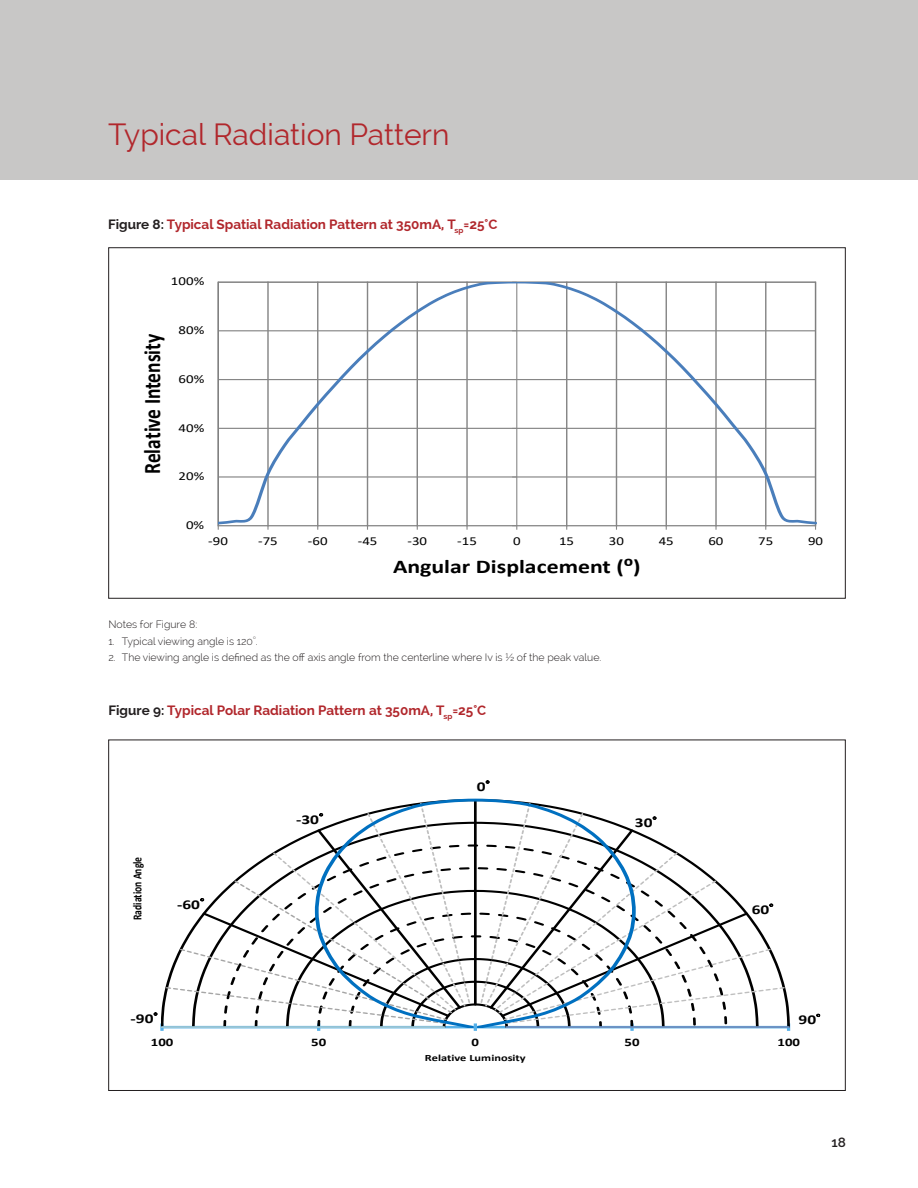
<style>
.page{position:relative;width:918px;height:1188px;background:#fff}
.page>*{position:absolute;margin:0;border:0;box-sizing:border-box;transform-origin:0 0}
.section_header{font:30px "Raleway";color:#b1272c}
.t1{font:700 23.85px "Calibri";color:#000;scale:.82 1}
.t2{font:700 19.5px "Calibri";color:#000;scale:1.22 1}
.main_text_block{font:700 13.5px "Raleway";color:#b1272c}
.t3{font:700 13.5px "Calibri";letter-spacing:-.005em;color:#000;scale:1.29 1}
.t4{font:600 13.5px "Raleway";color:#231f20}
.t5{font:700 12.3px "Calibri";color:#000;scale:.78 1}
.t6{font:12.15px "Calibri";color:#000;scale:1.22 1}
.t7{font:700 11.55px "Calibri";letter-spacing:.005em;color:#000;scale:1.29 1}
.main_text_block-2{font:300 10.5px "Raleway";color:#231f20}
.t8{font:700 9.6px "Calibri";color:#000;scale:1.29 1}
.s1{color:#231f20}
.s2{font-family:"P Ming Li U";font-weight:400}
</style>
<div class="page">
<div style="left:0;top:0;width:918px;height:180px;background:#c8c7c6"></div>
<svg style="left:218px;top:282px;width:599px;height:244px"></svg>
<svg style="left:161px;top:831px;width:629px;height:200px"></svg>
<hr style="left:162px;top:1026px;width:282px;height:2px;background:#9ac6d6">
<svg style="left:313px;top:798px;width:325px;height:230px"></svg>
<p class="section_header" style="left:108px;top:117px;width:343px">Typical Radiation Pattern</p>
<p class="main_text_block" style="left:108px;top:216px;width:391px"><span class="s1">Figure 8:</span> Typical Spatial Radiation Pattern at 350mA, T<sub>sp</sub>=25°C</p>
<p class="t6" style="left:171px;top:273px;width:29px">100%</p>
<p class="t1" style="left:135px;top:474px;width:173px;rotate:-90deg">Relative Intensity</p>
<p class="t6" style="left:179px;top:322px;width:23px">80%</p>
<p class="t6" style="left:179px;top:370px;width:23px">60%</p>
<p class="t6" style="left:179px;top:419px;width:23px">40%</p>
<p class="t6" style="left:179px;top:468px;width:23px">20%</p>
<p class="t6" style="left:186px;top:517px;width:16px">0%</p>
<p class="t6" style="left:208px;top:533px;width:18px">-90</p>
<p class="t6" style="left:258px;top:533px;width:18px">-75</p>
<p class="t6" style="left:308px;top:533px;width:18px">-60</p>
<p class="t6" style="left:358px;top:533px;width:18px">-45</p>
<p class="t6" style="left:407px;top:533px;width:18px">-30</p>
<p class="t6" style="left:457px;top:533px;width:18px">-15</p>
<p class="t6" style="left:513px;top:533px;width:8px">0</p>
<p class="t6" style="left:559px;top:533px;width:14px">15</p>
<p class="t6" style="left:609px;top:533px;width:14px">30</p>
<p class="t6" style="left:659px;top:533px;width:14px">45</p>
<p class="t6" style="left:708px;top:533px;width:14px">60</p>
<p class="t6" style="left:758px;top:533px;width:14px">75</p>
<p class="t6" style="left:808px;top:533px;width:14px">90</p>
<p class="t2" style="left:393px;top:553px;width:204px">Angular Displacement (⁰)</p>
<p class="main_text_block-2" style="left:108px;top:618px;width:90px">Notes for Figure 8:</p>
<p class="main_text_block-2" style="left:108px;top:635px;width:151px">1. Typical viewing angle is 120<sup>⁰</sup>.</p>
<p class="main_text_block-2" style="left:108px;top:651px;width:494px">2. The viewing angle is defined as the off axis angle from the centerline where Iv is ½ of the peak value.</p>
<p class="main_text_block" style="left:108px;top:702px;width:379px"><span class="s1">Figure 9:</span> Typical Polar Radiation Pattern at 350mA, T<sub>sp</sub>=25°C</p>
<p class="t5" style="left:129px;top:920px;width:83px;rotate:-90deg">Radiation Angle</p>
<p class="t3" style="left:177px;top:895px;width:22px">-60<span class="s2">°</span></p>
<p class="t3" style="left:296px;top:810px;width:22px">-30<span class="s2">°</span></p>
<p class="t3" style="left:477px;top:777px;width:12px">0<span class="s2">°</span></p>
<p class="t3" style="left:635px;top:813px;width:18px">30<span class="s2">°</span></p>
<p class="t3" style="left:752px;top:900px;width:18px">60<span class="s2">°</span></p>
<p class="t3" style="left:131px;top:1009px;width:22px">-90<span class="s2">°</span></p>
<p class="t3" style="left:799px;top:1010px;width:18px">90<span class="s2">°</span></p>
<p class="t7" style="left:151px;top:1034px;width:19px">100</p>
<p class="t7" style="left:311px;top:1034px;width:13px">50</p>
<p class="t7" style="left:472px;top:1034px;width:7px">0</p>
<p class="t7" style="left:625px;top:1034px;width:13px">50</p>
<p class="t7" style="left:777px;top:1034px;width:19px">100</p>
<p class="t8" style="left:425px;top:1051px;width:80px">Relative Luminosity</p>
<p class="t4" style="left:832px;top:1134px;width:16px">18</p>
</div>
